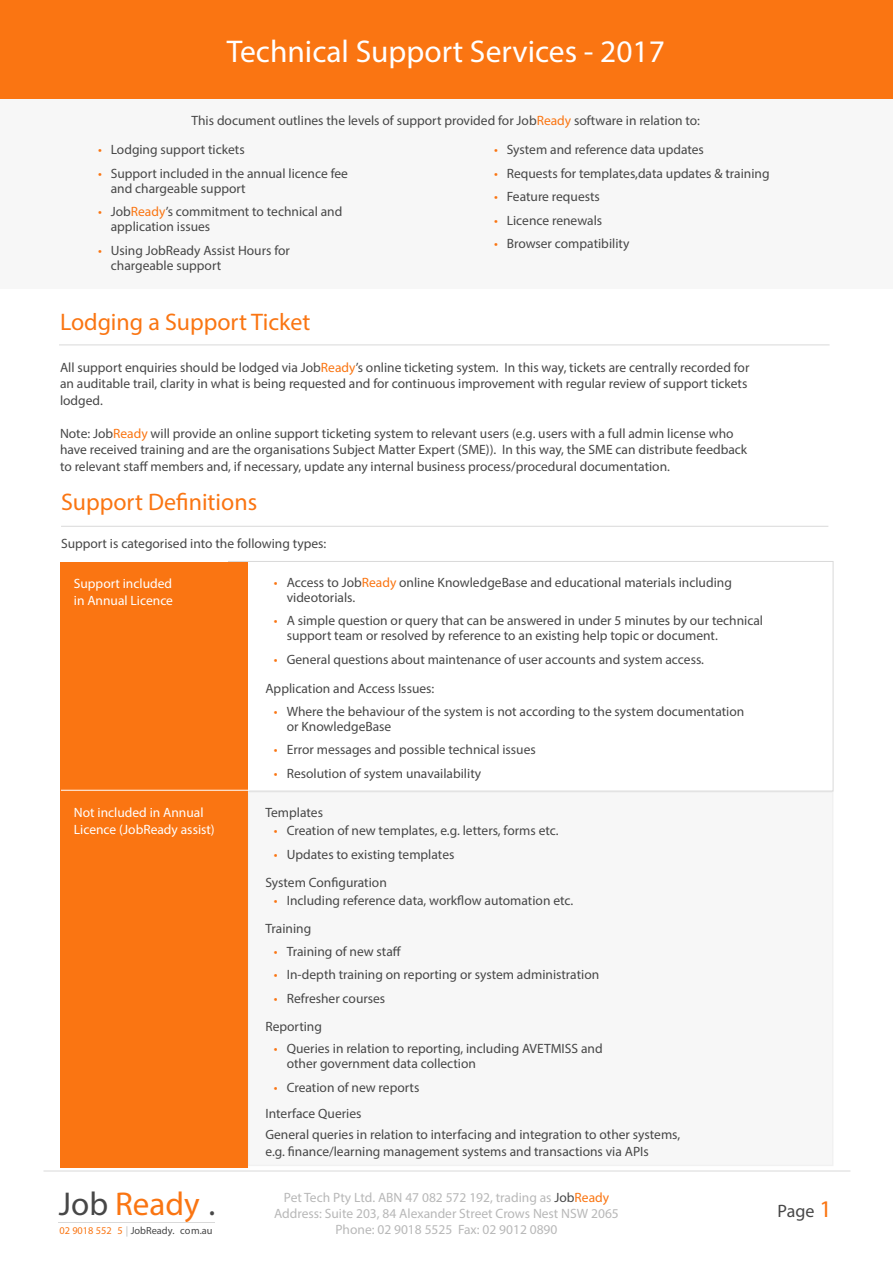
<style>
.page{position:relative;width:893px;height:1263px;background:#fff}
.page>*{position:absolute;margin:0;border:0;box-sizing:border-box;transform-origin:0 0}
.t1{font:33.15px "Myriad Pro";color:#fa7512}
.t2{font:31.5px "Myriad Pro";color:#fff}
.t3{font:24px "Myriad Pro";color:#fa7512}
.t4{font:18px "Myriad Pro";color:#474747}
.body_style{font:13.5px/15px "Myriad Pro";color:#474747}
.t5{font:13.5px/16.2px "Myriad Pro";color:#b8b8b8;text-align:center}
.body_table{font:13.5px "Myriad Pro";color:#474747}
.Table_title{font:13.5px/16.5px "Myriad Pro";color:#fff}
.t6{font:10.35px "Myriad Pro";color:#474747}
.s1{color:#fa7512}
.s2{color:#474747}
.s3{font-size:24px;color:#fa7512}
.s4{color:#b8b8b8}
</style>
<div class="page">
<hr style="left:43px;top:1170px;width:807px;height:1px;background:#d9d9d9">
<hr style="left:58px;top:1222px;width:157px;height:1px;background:#d9d9d9">
<hr style="left:59px;top:344px;width:771px;height:1px;background:#d9d9d9">
<hr style="left:61px;top:526px;width:767px;height:1px;background:#d9d9d9">
<div style="left:228px;top:561px;width:605px;height:230px;background:#fff;border:1px solid #d9d9d9"></div>
<div style="left:60px;top:562px;width:188px;height:605px;background:#fa7512"></div>
<div style="left:248px;top:791px;width:585px;height:375px;background:#f7f7f7;border:2px solid #b8b8b8"></div>
<hr style="left:61px;top:790px;width:188px;height:1px;background:#fff">
<div style="left:0;top:92px;width:893px;height:197px;background:#f7f7f7"></div>
<div style="left:0;top:0;width:893px;height:98px;background:#fa7512"></div>
<p class="t2" style="left:227px;top:32px;width:440px">Technical Support Services - 2017</p>
<p class="body_style" style="left:192px;top:112px;width:510px">This document outlines the levels of support provided for Job<span class="s1">Ready</span> software in relation to:</p>
<p class="body_style" style="left:98px;top:142px;width:148px"><span class="s1">•</span> Lodging support tickets</p>
<p class="body_style" style="left:111px;top:165px;width:239px;text-indent:-13px"><span class="s1">•</span> Support included in the annual licence fee and chargeable support</p>
<p class="body_style" style="left:111px;top:204px;width:233px;text-indent:-13px"><span class="s1">•</span> Job<span class="s1">Ready</span>’s commitment to technical and application issues</p>
<p class="body_style" style="left:111px;top:242px;width:181px;text-indent:-13px"><span class="s1">•</span> Using JobReady Assist Hours for chargeable support</p>
<p class="body_style" style="left:494px;top:142px;width:211px"><span class="s1">•</span> System and reference data updates</p>
<p class="body_style" style="left:494px;top:165px;width:277px"><span class="s1">•</span> Requests for templates,data updates &amp; training</p>
<p class="body_style" style="left:494px;top:189px;width:107px"><span class="s1">•</span> Feature requests</p>
<p class="body_style" style="left:494px;top:212px;width:110px"><span class="s1">•</span> Licence renewals</p>
<p class="body_style" style="left:494px;top:236px;width:137px"><span class="s1">•</span> Browser compatibility</p>
<p class="t3" style="left:60px;top:307px;width:252px">Lodging a Support Ticket</p>
<p class="body_style" style="left:60px;top:359px;width:691px;line-height:16.5px">All support enquiries should be lodged via Job<span class="s1">Ready</span>’s online ticketing system. In this way, tickets are centrally recorded for an auditable trail, clarity in what is being requested and for continuous improvement with regular review of support tickets lodged.</p>
<p class="body_style" style="left:60px;top:425px;width:689px;line-height:16.5px">Note: Job<span class="s1">Ready</span> will provide an online support ticketing system to relevant users (e.g. users with a full admin license who have received training and are the organisations Subject Matter Expert (SME)). In this way, the SME can distribute feedback to relevant staff members and, if necessary, update any internal business process/procedural documentation.</p>
<p class="t3" style="left:61px;top:487px;width:198px">Support Definitions</p>
<p class="body_style" style="left:61px;top:535px;width:267px">Support is categorised into the following types:</p>
<p class="Table_title" style="left:74px;top:575px;width:101px">Support included in Annual Licence</p>
<p class="body_style" style="left:287px;top:574px;width:447px;text-indent:-13px"><span class="s1">•</span> Access to Job<span class="s1">Ready</span> online KnowledgeBase and educational materials including videotorials.</p>
<p class="body_style" style="left:287px;top:613px;width:478px;text-indent:-13px"><span class="s1">•</span> A simple question or query that can be answered in under 5 minutes by our technical support team or resolved by reference to an existing help topic or document.</p>
<p class="body_style" style="left:274px;top:651px;width:432px"><span class="s1">•</span> General questions about maintenance of user accounts and system access.</p>
<p class="Table_title" style="left:74px;top:804px;width:131px">Not included in Annual</p>
<p class="Table_title" style="left:74px;top:821px;width:142px">Licence (JobReady assist)</p>
<p class="body_table" style="left:265px;top:680px;width:170px">Application and Access Issues:</p>
<p class="body_style" style="left:287px;top:703px;width:459px;text-indent:-13px"><span class="s1">•</span> Where the behaviour of the system is not according to the system documentation or KnowledgeBase</p>
<p class="body_style" style="left:274px;top:742px;width:263px"><span class="s1">•</span> Error messages and possible technical issues</p>
<p class="body_style" style="left:274px;top:765px;width:209px"><span class="s1">•</span> Resolution of system unavailability</p>
<p class="body_table" style="left:265px;top:804px;width:59px">Templates</p>
<p class="body_style" style="left:274px;top:823px;width:286px"><span class="s1">•</span> Creation of new templates, e.g. letters, forms etc.</p>
<p class="body_style" style="left:274px;top:846px;width:182px"><span class="s1">•</span> Updates to existing templates</p>
<p class="body_table" style="left:265px;top:874px;width:123px">System Configuration</p>
<p class="body_style" style="left:274px;top:893px;width:301px"><span class="s1">•</span> Including reference data, workflow automation etc.</p>
<p class="body_table" style="left:265px;top:920px;width:47px">Training</p>
<p class="body_style" style="left:274px;top:943px;width:129px"><span class="s1">•</span> Training of new staff</p>
<p class="body_style" style="left:274px;top:967px;width:327px"><span class="s1">•</span> In-depth training on reporting or system administration</p>
<p class="body_style" style="left:274px;top:990px;width:113px"><span class="s1">•</span> Refresher courses</p>
<p class="body_table" style="left:265px;top:1018px;width:58px">Reporting</p>
<p class="body_style" style="left:287px;top:1041px;width:317px;text-indent:-13px"><span class="s1">•</span> Queries in relation to reporting, including AVETMISS and other government data collection</p>
<p class="body_style" style="left:274px;top:1079px;width:147px"><span class="s1">•</span> Creation of new reports</p>
<p class="body_table" style="left:265px;top:1105px;width:98px">Interface Queries</p>
<p class="body_style" style="left:265px;top:1126px;width:416px;line-height:16.5px">General queries in relation to interfacing and integration to other systems, e.g. finance/learning management systems and transactions via APIs</p>
<h1 class="t1" style="left:59px;top:1183px;width:158px"><span class="s2">Job</span> Ready <span class="s2">.</span></h1>
<p class="t4" style="left:778px;top:1200px;width:56px">Page <span class="s3">1</span></p>
<p class="t6" style="left:60px;top:1224px;width:155px"><span class="s1">02 9018 552 5</span> <span class="s4">|</span> JobReady. com.au</p>
<p class="t5" style="left:274px;top:1189px;width:346px">Pet Tech Pty Ltd. ABN 47 082 572 192, trading as <span class="s2">Job</span><span class="s1">Ready<br></span>Address: Suite 203, 84 Alexander Street Crows Nest NSW 2065<br>Phone: 02 9018 5525 Fax: 02 9012 0890</p>
</div>
